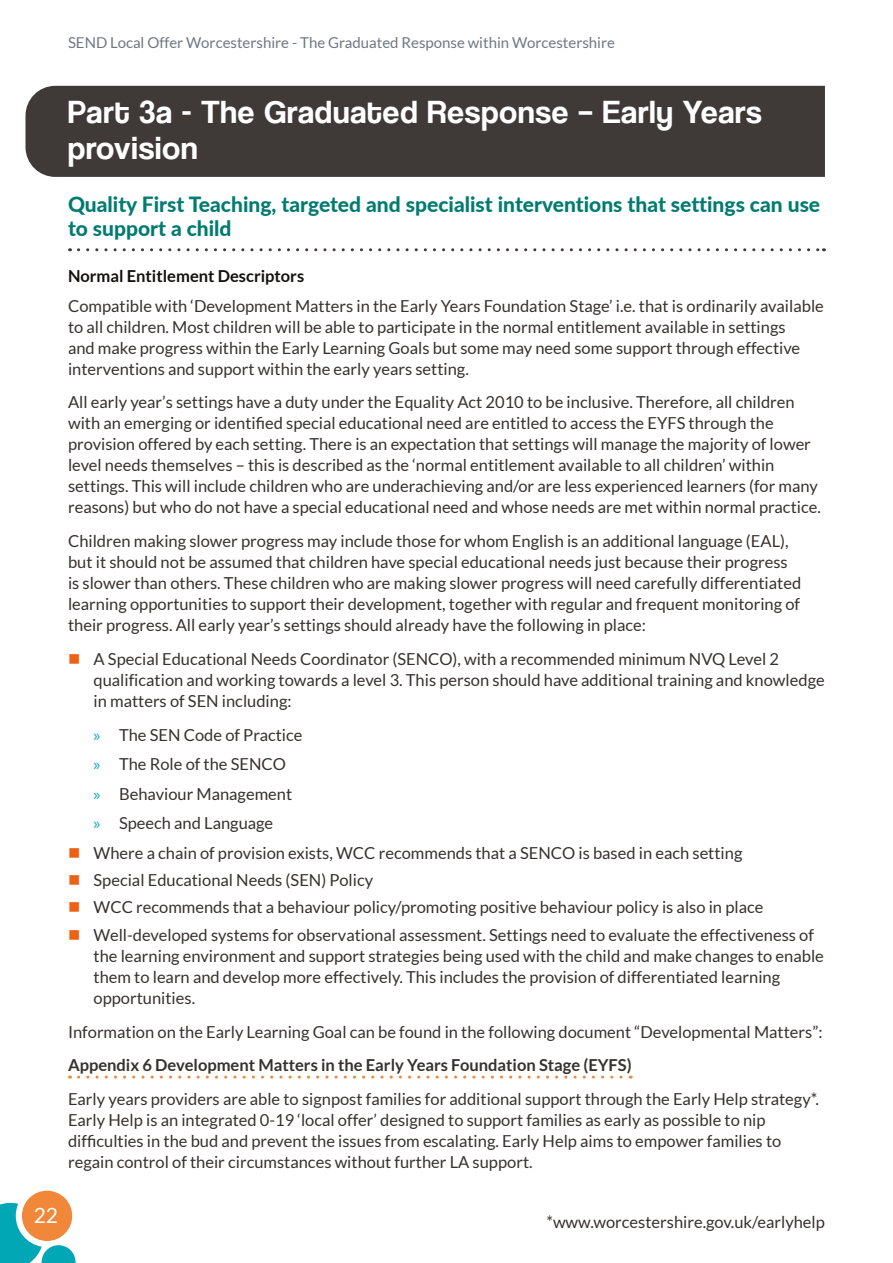
<style>
.page{position:relative;width:893px;height:1263px;background:#fff}
.page>*{position:absolute;margin:0;border:0;box-sizing:border-box;transform-origin:0 0}
.Heading__h2{font:33px/36px "Coolvetica Rg";letter-spacing:.03em;color:#fff}
._2nd_Level_Heading{font:800 21px/24px "Lato";color:#007b70}
.t1{font:21px "Lato";color:#fff}
.Body_Text__P{font:16.5px/21px "Lato";color:#35312f}
._4th_Level_Heading{font:700 16.5px "Lato";color:#35312f}
._3rd_Level_Heading{font:700 16.5px "Lato";color:#12110c}
.t2{font:15px "Lato";color:#6e7781}
.s1{font-family:"Myriad Pro";color:#01a7b4}
</style>
<div class="page">
<svg style="left:0;top:1203px;width:76px;height:60px"></svg>
<div style="left:22px;top:1191px;width:50px;height:50px;background:#f18739;border-radius:50%"></div>
<div style="left:26px;top:86px;width:799px;height:91px;background:#3f3a38"></div>
<svg style="left:79px;top:248px;width:745px;height:3px"></svg>
<svg style="left:79px;top:1075px;width:552px;height:3px"></svg>
<p class="t2" style="left:68px;top:34px;width:548px">SEND Local Offer Worcestershire - The Graduated Response within Worcestershire</p>
<h2 class="Heading__h2" style="left:68px;top:94px;width:695px">Part 3a - The Graduated Response – Early Years provision</h2>
<p class="_2nd_Level_Heading" style="left:68px;top:191px;width:754px">Quality First Teaching, targeted and specialist interventions that settings can use to support a child</p>
<p class="_3rd_Level_Heading" style="left:68px;top:267px;width:238px">Normal Entitlement Descriptors</p>
<p class="Body_Text__P" style="left:68px;top:295px;width:757px">Compatible with ‘Development Matters in the Early Years Foundation Stage’ i.e. that is ordinarily available to all children. Most children will be able to participate in the normal entitlement available in settings<br>and make progress within the Early Learning Goals but some may need some support through effective interventions and support within the early years setting.</p>
<p class="Body_Text__P" style="left:68px;top:392px;width:754px">All early year’s settings have a duty under the Equality Act 2010 to be inclusive. Therefore, all children with an emerging or identified special educational need are entitled to access the EYFS through the provision offered by each setting. There is an expectation that settings will manage the majority of lower level needs themselves – this is described as the ‘normal entitlement available to all children’ within settings. This will include children who are underachieving and/or are less experienced learners (for many reasons) but who do not have a special educational need and whose needs are met within normal practice.</p>
<p class="Body_Text__P" style="left:68px;top:530px;width:735px">Children making slower progress may include those for whom English is an additional language (EAL), but it should not be assumed that children have special educational needs just because their progress is slower than others. These children who are making slower progress will need carefully differentiated learning opportunities to support their development, together with regular and frequent monitoring of their progress. All early year’s settings should already have the following in place:</p>
<p class="Body_Text__P" style="left:94px;top:648px;width:733px">A Special Educational Needs Coordinator (SENCO), with a recommended minimum NVQ Level 2 qualification and working towards a level 3. This person should have additional training and knowledge in matters of SEN including:</p>
<p class="Body_Text__P" style="left:94px;top:724px;width:210px"><span class="s1">»</span> The SEN Code of Practice</p>
<p class="Body_Text__P" style="left:94px;top:753px;width:194px"><span class="s1">»</span> The Role of the SENCO</p>
<p class="Body_Text__P" style="left:94px;top:783px;width:200px"><span class="s1">»</span> Behaviour Management</p>
<p class="Body_Text__P" style="left:94px;top:812px;width:181px"><span class="s1">»</span> Speech and Language</p>
<p class="Body_Text__P" style="left:94px;top:842px;width:650px">Where a chain of provision exists, WCC recommends that a SENCO is based in each setting</p>
<p class="Body_Text__P" style="left:94px;top:869px;width:281px">Special Educational Needs (SEN) Policy</p>
<p class="Body_Text__P" style="left:94px;top:897px;width:671px">WCC recommends that a behaviour policy/promoting positive behaviour policy is also in place</p>
<p class="Body_Text__P" style="left:94px;top:924px;width:732px">Well-developed systems for observational assessment. Settings need to evaluate the effectiveness of the learning environment and support strategies being used with the child and make changes to enable them to learn and develop more effectively. This includes the provision of differentiated learning opportunities.</p>
<p class="Body_Text__P" style="left:68px;top:1021px;width:756px">Information on the Early Learning Goal can be found in the following document “Developmental Matters”:</p>
<p class="_4th_Level_Heading" style="left:68px;top:1056px;width:565px">Appendix 6 Development Matters in the Early Years Foundation Stage (EYFS)</p>
<p class="Body_Text__P" style="left:68px;top:1088px;width:752px">Early years providers are able to signpost families for additional support through the Early Help strategy*.<br>Early Help is an integrated 0-19 ‘local offer’ designed to support families as early as possible to nip difficulties in the bud and prevent the issues from escalating. Early Help aims to empower families to regain control of their circumstances without further LA support.</p>
<p class="t1" style="left:34px;top:1204px;width:26px">22</p>
<p class="Body_Text__P" style="left:546px;top:1212px;width:280px">*www.worcestershire.gov.uk/earlyhelp</p>
</div>
